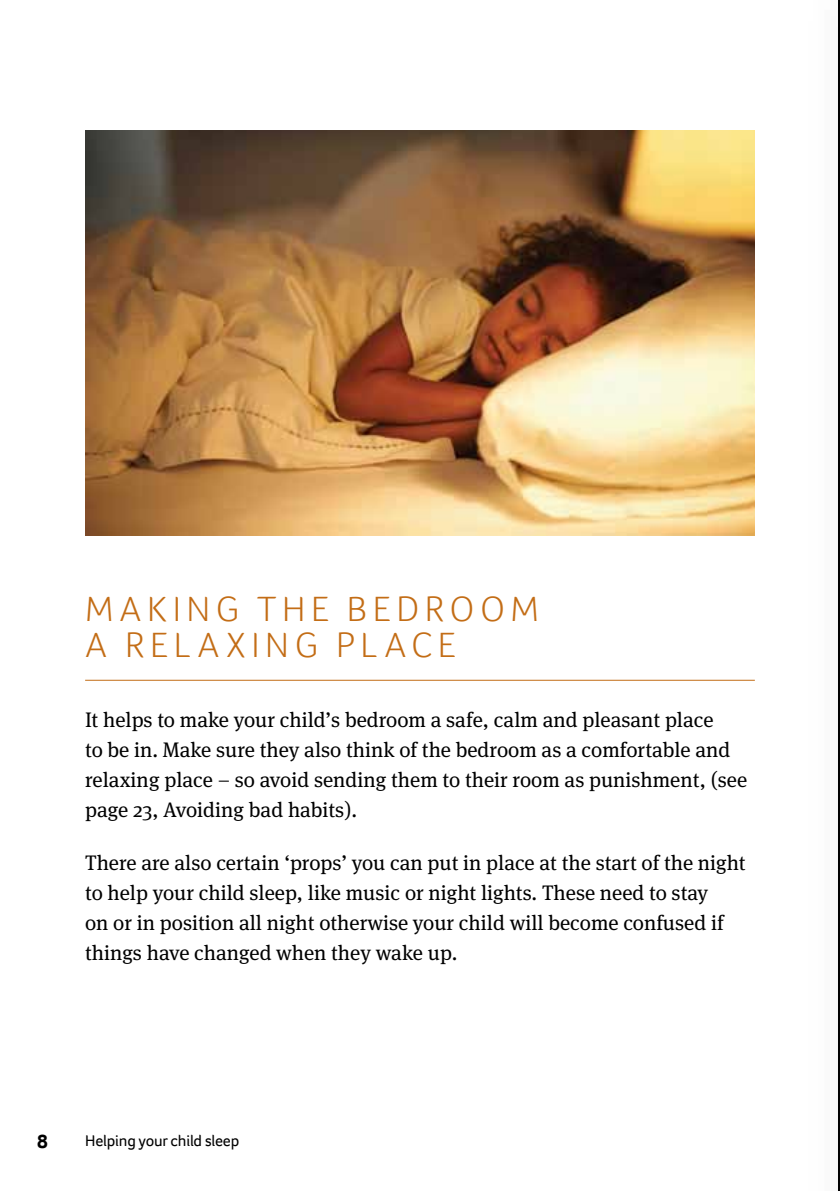
<style>
.page{position:relative;width:840px;height:1191px;background:#fff}
.page>*{position:absolute;margin:0;border:0;box-sizing:border-box;transform-origin:0 0}
.t1{font:300 36px/36px "Foco";letter-spacing:.155em;color:#c36d16}
.t2{font:21px/30px "Meta Serif OT";color:#000}
.t3{font:700 20px "Foco";color:#000}
.t4{font:16px "Foco";letter-spacing:-.01em;color:#000}
</style>
<div class="page">
<hr style="left:837px;top:0;width:2px;height:1191px;background:#000">
<hr style="left:85px;top:680px;width:669px;height:1px;background:#c36d16">
<img style="left:85px;top:130px;width:669px;height:405px">
<h1 class="t1" style="left:85px;top:590px;width:455px">M AKING TH E BEDROOM<br>A RELAXING PLACE</h1>
<p class="t2" style="left:85px;top:704px;width:663px">It helps to make your child’s bedroom a safe, calm and pleasant place<br>to be in. Make sure they also think of the bedroom as a comfortable and relaxing place – so avoid sending them to their room as punishment, (see page 23, Avoiding bad habits).</p>
<p class="t2" style="left:85px;top:847px;width:661px">There are also certain ‘props’ you can put in place at the start of the night to help your child sleep, like music or night lights. These need to stay<br>on or in position all night otherwise your child will become confused if things have changed when they wake up.</p>
<p class="t3" style="left:37px;top:1128px;width:12px">8</p>
<p class="t4" style="left:85px;top:1129px;width:156px">Helping your child sleep</p>
</div>
